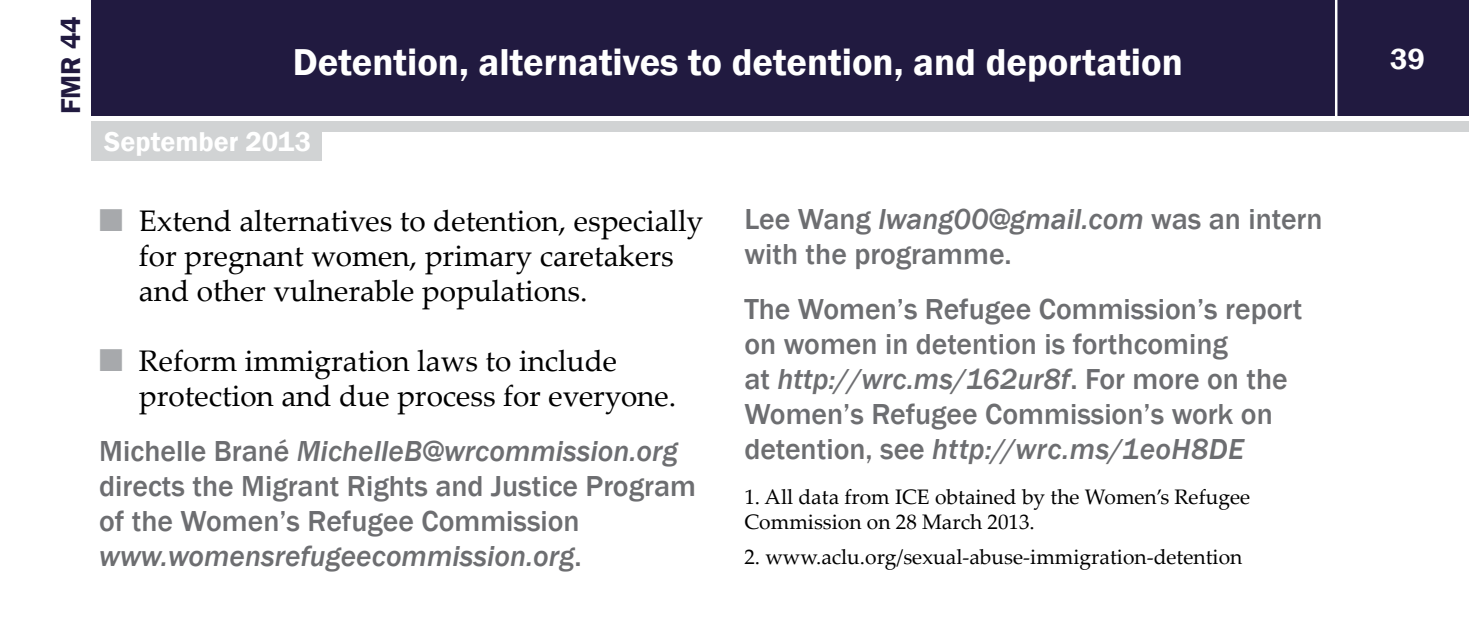
<style>
.page{position:relative;width:1469px;height:635px;background:#fff}
.page>*{position:absolute;margin:0;border:0;box-sizing:border-box;transform-origin:0 0}
.t1{font:600 38.5px "Franklin Gothic";color:#fff}
.t2{font:500 29.75px/35px "Franklin Gothic";color:#6d6e71}
.t3{font:29.75px/35px "Palatino Linotype";color:#000}
.t4{font:600 29.75px "Franklin Gothic";color:#fff}
.t5{font:600 28px "Franklin Gothic";color:#fff}
.t6{font:600 28px "Franklin Gothic";color:#211a40}
.t7{font:21px/25.2px "Palatino Linotype";color:#000}
.s1{color:#a7a9ac}
.s2{font-style:italic}
</style>
<div class="page">
<div style="left:91px;top:0;width:1377px;height:116px;background:#211a40"></div>
<div style="left:91px;top:121px;width:1377px;height:11px;background:#d1d3d4"></div>
<hr style="left:1334px;top:0;width:3px;height:119px;background:#fff">
<div style="left:91px;top:129px;width:230px;height:31px;background:#d1d3d4"></div>
<p class="t6" style="left:53px;top:114px;width:100px;rotate:-90deg">FMR 44</p>
<p class="t1" style="left:293px;top:39px;width:891px">Detention, alternatives to detention, and deportation</p>
<p class="t4" style="left:1390px;top:40px;width:36px">39</p>
<p class="t5" style="left:104px;top:125px;width:208px">September 2013</p>
<p class="t3" style="left:139px;top:202px;width:566px;text-indent:-40px"><span class="s1">■</span> Extend alternatives to detention, especially for pregnant women, primary caretakers and other vulnerable populations.</p>
<p class="t3" style="left:139px;top:342px;width:539px;text-indent:-40px"><span class="s1">■</span> Reform immigration laws to include protection and due process for everyone.</p>
<p class="t2" style="left:99px;top:434px;width:598px">Michelle Brané <span class="s2">MichelleB@wrcommission.org </span>directs the Migrant Rights and Justice Program of the Women’s Refugee Commission <span class="s2">www.womensrefugeecommission.org</span>.</p>
<p class="t2" style="left:744px;top:202px;width:579px">Lee Wang <span class="s2">lwang00@gmail.com</span> was an intern with the programme.</p>
<p class="t2" style="left:744px;top:292px;width:559px">The Women’s Refugee Commission’s report on women in detention is forthcoming<br>at <span class="s2">http://wrc.ms/162ur8f</span>. For more on the Women’s Refugee Commission’s work on detention, see <span class="s2">http://wrc.ms/1eoH8DE</span></p>
<p class="t7" style="left:744px;top:484px;width:507px">1. All data from ICE obtained by the Women’s Refugee<br>Commission on 28 March 2013.</p>
<p class="t7" style="left:744px;top:544px;width:499px">2. www.aclu.org/sexual-abuse-immigration-detention</p>
</div>
